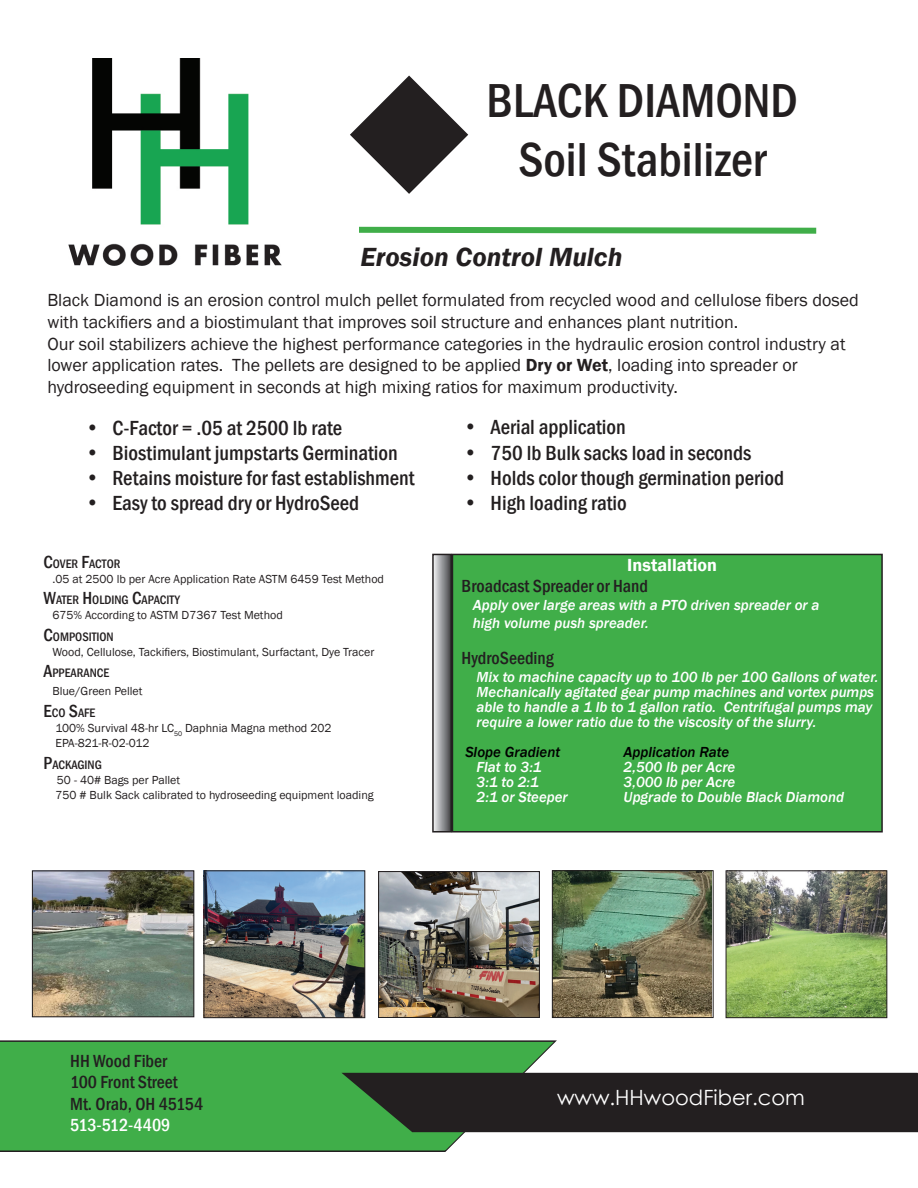
<style>
.page{position:relative;width:918px;height:1188px;background:#fff}
.page>*{position:absolute;margin:0;border:0;box-sizing:border-box;transform-origin:0 0}
.t1{font:500 condensed 49.05px/58.8px "Franklin Gothic";color:#231f20;text-align:center}
.t2{font:italic 600 27px "Franklin Gothic";color:#231f20}
.t3{font:500 condensed 21px "Franklin Gothic";color:#231f20}
.t4{font:21px "Century Gothic";color:#fff}
.t5{font:18px/21.6px "Franklin Gothic";color:#231f20}
.t6{font:500 condensed 18px/21.6px "Franklin Gothic";color:#231f20}
.t7{font:600 18px "Franklin Gothic";color:#fff}
.t8{font:500 condensed 18px "Franklin Gothic";letter-spacing:-.005em;color:#fff}
.t9{font:italic 500 15px/15px "Franklin Gothic";color:#fff}
.t10{font:italic 500 15px "Franklin Gothic";color:#000}
.t11{font:500 condensed 12.6px "Franklin Gothic";color:#231f20}
.t12{font:12px/15px "Franklin Gothic";color:#231f20}
.s1{font-weight:600}
.s2{font-size:18px}
.s3{font-style:inherit}
</style>
<div class="page">
<svg style="left:359px;top:226px;width:458px;height:8px;background:#6fc276"></svg>
<svg style="left:0;top:1040px;width:558px;height:112px;background:#49ad51"></svg>
<div style="left:341px;top:1073px;width:577px;height:59px;background:#231f20"></div>
<div style="left:452px;top:554px;width:430px;height:278px;background:#40ae49"></div>
<div style="left:452px;top:554px;width:431px;height:279px;border:2px solid #231f20"></div>
<svg style="left:435px;top:557px;width:14px;height:273px;background:#9b9c9f"></svg>
<div style="left:432px;top:554px;width:20px;height:279px;border:2px solid #231f20"></div>
<img style="left:34px;top:872px;width:158px;height:143px">
<div style="left:32px;top:870px;width:162px;height:147px;border:1px solid #231f20"></div>
<img style="left:380px;top:873px;width:158px;height:143px">
<div style="left:378px;top:871px;width:162px;height:147px;border:1px solid #231f20"></div>
<svg style="left:350px;top:76px;width:118px;height:118px"></svg>
<img style="left:554px;top:872px;width:158px;height:144px">
<div style="left:552px;top:870px;width:162px;height:148px;border:1px solid #231f20"></div>
<img style="left:206px;top:872px;width:157px;height:144px">
<div style="left:204px;top:870px;width:161px;height:148px;border:1px solid #231f20"></div>
<img style="left:728px;top:872px;width:157px;height:144px">
<div style="left:726px;top:870px;width:161px;height:148px;border:1px solid #231f20"></div>
<img style="left:68px;top:59px;width:214px;height:206px">
<h1 class="t1" style="left:487px;top:71px;width:313px">BLACK DIAMOND<br>Soil Stabilizer</h1>
<h2 class="t2" style="left:361px;top:240px;width:263px">Erosion Control Mulch</h2>
<p class="t5" style="left:47px;top:290px;width:813px">Black Diamond is an erosion control mulch pellet formulated from recycled wood and cellulose fibers dosed with tackifiers and a biostimulant that improves soil structure and enhances plant nutrition.<br>Our soil stabilizers achieve the highest performance categories in the hydraulic erosion control industry at lower application rates. The pellets are designed to be applied <span class="s1">Dry or Wet</span>, loading into spreader or hydroseeding equipment in seconds at high mixing ratios for maximum productivity.</p>
<p class="t3" style="left:85px;top:414px;width:258px">• C-Factor = .05 at 2500 lb rate</p>
<p class="t3" style="left:85px;top:439px;width:314px">• Biostimulant jumpstarts Germination</p>
<p class="t3" style="left:85px;top:464px;width:331px">• Retains moisture for fast establishment</p>
<p class="t3" style="left:85px;top:490px;width:275px">• Easy to spread dry or HydroSeed</p>
<p class="t11" style="left:43px;top:555px;width:78px"><span class="s2">C</span>OVER <span class="s2">F</span>ACTOR</p>
<p class="t12" style="left:52px;top:571px;width:333px">.05 at 2500 lb per Acre Application Rate ASTM 6459 Test Method</p>
<p class="t11" style="left:43px;top:592px;width:138px"><span class="s2">W</span>ATER <span class="s2">H</span>OLDING <span class="s2">C</span>APACITY</p>
<p class="t12" style="left:52px;top:608px;width:232px">675% According to ASTM D7367 Test Method</p>
<p class="t11" style="left:43px;top:628px;width:72px"><span class="s2">C</span>OMPOSITION</p>
<p class="t12" style="left:52px;top:645px;width:323px">Wood, Cellulose, Tackifiers, Biostimulant, Surfactant, Dye Tracer</p>
<p class="t11" style="left:43px;top:665px;width:67px"><span class="s2">A</span>PPEARANCE</p>
<p class="t12" style="left:52px;top:684px;width:92px">Blue/Green Pellet</p>
<p class="t11" style="left:43px;top:705px;width:53px"><span class="s2">E</span>CO <span class="s2">S</span>AFE</p>
<p class="t12" style="left:55px;top:721px;width:278px"><span class="s3">100% S</span>urvival 48-hr LC<sub>50</sub> Daphnia Magna method 202<br>EPA-821-R-02-012</p>
<p class="t11" style="left:43px;top:756px;width:60px"><span class="s2">P</span>ACKAGING</p>
<p class="t12" style="left:55px;top:772px;width:320px">50 - 40# Bags per Pallet<br>750 # Bulk Sack calibrated to hydroseeding equipment loading</p>
<p class="t3" style="left:464px;top:414px;width:164px">• Aerial application</p>
<p class="t3" style="left:464px;top:439px;width:289px">• 750 lb Bulk sacks load in seconds</p>
<p class="t3" style="left:464px;top:464px;width:322px">• Holds color though germination period</p>
<p class="t3" style="left:464px;top:489px;width:165px">• High loading ratio</p>
<p class="t7" style="left:627px;top:554px;width:91px">Installation</p>
<p class="t6" style="left:462px;top:575px;width:188px">Broadcast Spreader or Hand</p>
<p class="t9" style="left:473px;top:597px;width:348px;line-height:18px">Apply over large areas with a PTO driven spreader or a high volume push spreader.</p>
<p class="t6" style="left:462px;top:647px;width:94px">HydroSeeding</p>
<p class="t9" style="left:476px;top:670px;width:404px">Mix to machine capacity up to 100 lb per 100 Gallons of water.<br>Mechanically agitated gear pump machines and vortex pumps able to handle a 1 lb to 1 gallon ratio. Centrifugal pumps may require a lower ratio due to the viscosity of the slurry.</p>
<p class="t10" style="left:465px;top:743px;width:96px">Slope Gradient</p>
<p class="t10" style="left:624px;top:743px;width:107px">Application Rate</p>
<p class="t9" style="left:477px;top:760px;width:67px">Flat to 3:1</p>
<p class="t9" style="left:624px;top:760px;width:113px">2,500 lb per Acre</p>
<p class="t9" style="left:477px;top:775px;width:64px">3:1 to 2:1</p>
<p class="t9" style="left:624px;top:775px;width:113px">3,000 lb per Acre</p>
<p class="t9" style="left:477px;top:790px;width:93px">2:1 or Steeper</p>
<p class="t9" style="left:624px;top:790px;width:222px">Upgrade to Double Black Diamond</p>
<p class="t6" style="left:70px;top:1050px;width:135px">HH Wood Fiber<br>100 Front Street<br>Mt. Orab, OH 45154</p>
<p class="t8" style="left:70px;top:1114px;width:102px">513-512-4409</p>
<p class="t4" style="left:557px;top:1083px;width:249px">www.HHwoodFiber.com</p>
</div>
